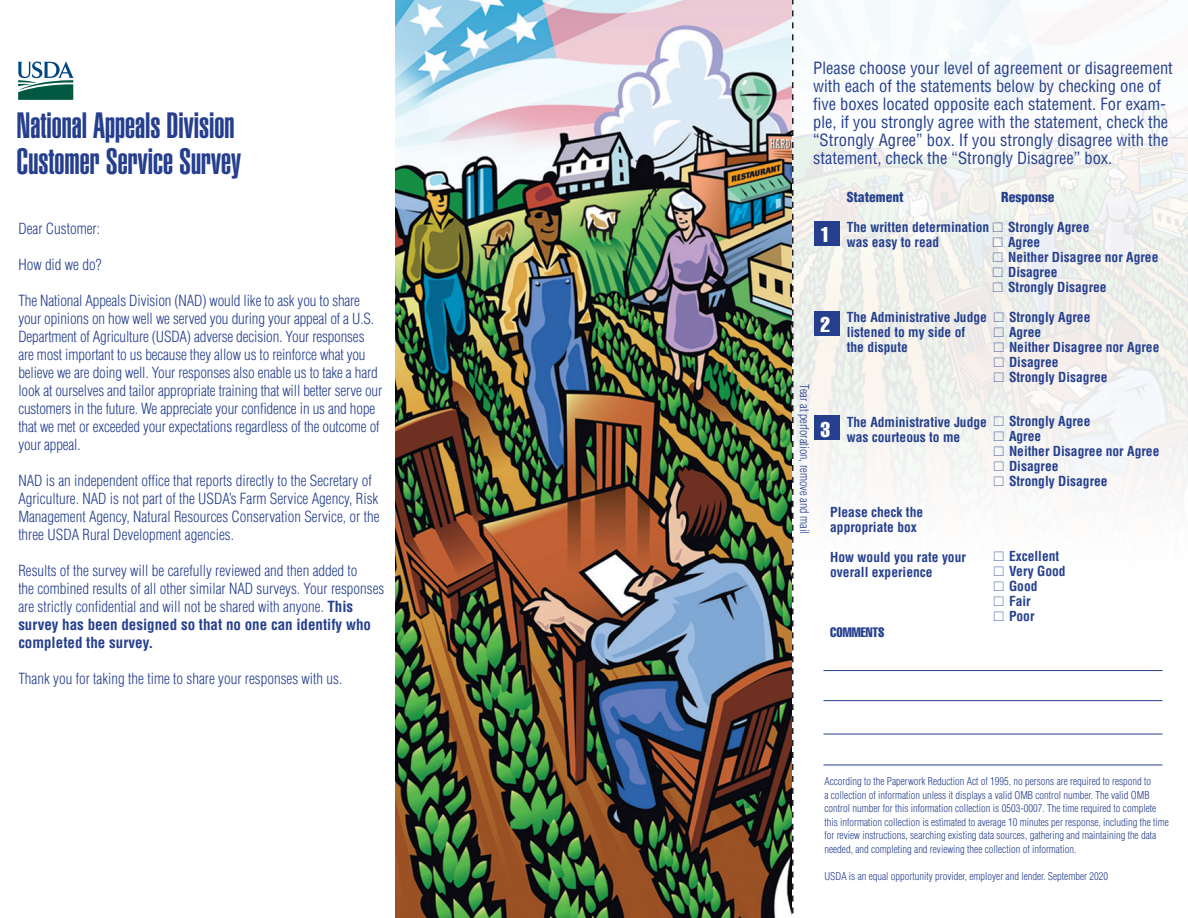
<style>
.page{position:relative;width:1188px;height:918px;background:#fff}
.page>*{position:absolute;margin:0;border:0;box-sizing:border-box;transform-origin:0 0}
.t1{font:900 extra-condensed 36px/36px "Helvetica";color:#253f8e}
.t2{font:extra-condensed 21px "Helvetica";color:#fff}
.t3{font:condensed 16.5px/18px "Helvetica";color:#253f8e}
.t4{font:300 condensed 15px/18px "Helvetica";letter-spacing:-.01em;color:#253f8e}
.t5{font:700 condensed 13.5px/15px "Helvetica";color:#253f8e}
.t6{font:900 condensed 13.5px "Helvetica";color:#253f8e}
.t7{font:extra-condensed 13.5px "Helvetica";color:#253f8e}
.t8{font:300 condensed 12px "Helvetica";color:#253f8e}
.t9{font:300 condensed 10.5px/13.5px "Helvetica";color:#253f8e}
.s1{font-weight:700}
</style>
<div class="page">
<svg style="left:18px;top:61px;width:56px;height:39px"></svg>
<img style="left:794px;top:0;width:394px;height:766px">
<hr style="left:824px;top:670px;width:338px;height:1px;background:#253f8e">
<hr style="left:824px;top:700px;width:338px;height:1px;background:#253f8e">
<hr style="left:824px;top:734px;width:338px;height:1px;background:#253f8e">
<hr style="left:824px;top:765px;width:338px;height:1px;background:#253f8e">
<div style="left:814px;top:221px;width:25px;height:25px;background:#253f8e"></div>
<div style="left:814px;top:311px;width:25px;height:25px;background:#253f8e"></div>
<div style="left:814px;top:416px;width:25px;height:24px;background:#253f8e"></div>
<img style="left:396px;top:0;width:396px;height:918px">
<svg style="left:792px;top:0;width:2px;height:914px"></svg>
<svg style="left:994px;top:312px;width:10px;height:70px"></svg>
<svg style="left:993px;top:222px;width:10px;height:70px"></svg>
<svg style="left:994px;top:416px;width:10px;height:70px"></svg>
<svg style="left:994px;top:551px;width:10px;height:70px"></svg>
<h1 class="t1" style="left:17px;top:107px;width:226px">National Appeals Division<br>Customer Service Survey</h1>
<p class="t4" style="left:18px;top:219px;width:83px">Dear Customer:</p>
<p class="t4" style="left:18px;top:255px;width:85px">How did we do?</p>
<p class="t4" style="left:18px;top:291px;width:365px">The National Appeals Division (NAD) would like to ask you to share your opinions on how well we served you during your appeal of a U.S.<br>Department of Agriculture (USDA) adverse decision. Your responses are most important to us because they allow us to reinforce what you believe we are doing well. Your responses also enable us to take a hard look at ourselves and tailor appropriate training that will better serve our customers in the future. We appreciate your confidence in us and hope that we met or exceeded your expectations regardless of the outcome of your appeal.</p>
<p class="t4" style="left:18px;top:471px;width:363px">NAD is an independent office that reports directly to the Secretary of Agriculture. NAD is not part of the USDA’s Farm Service Agency, Risk Management Agency, Natural Resources Conservation Service, or the three USDA Rural Development agencies.</p>
<p class="t4" style="left:18px;top:561px;width:368px">Results of the survey will be carefully reviewed and then added to<br>the combined results of all other similar NAD surveys. Your responses are strictly confidential and will not be shared with anyone. <span class="s1">This survey has been designed so that no one can identify who completed the survey.</span></p>
<p class="t4" style="left:18px;top:669px;width:326px">Thank you for taking the time to share your responses with us.</p>
<p class="t3" style="left:813px;top:59px;width:361px">Please choose your level of agreement or disagreement with each of the statements below by checking one of five boxes located opposite each statement. For exam&shy;ple, if you strongly agree with the statement, check the “Strongly Agree” box. If you strongly disagree with the statement, check the “Strongly Disagree” box.</p>
<p class="t8" style="left:812px;top:384px;width:151px;rotate:90deg">Tear at perforation, remove and mail</p>
<h2 class="t2" style="left:821px;top:221px;width:11px">1</h2>
<p class="t6" style="left:847px;top:189px;width:58px">Statement</p>
<p class="t6" style="left:1001px;top:189px;width:55px">Response</p>
<p class="t5" style="left:847px;top:220px;width:144px">The written determination was easy to read</p>
<p class="t5" style="left:1008px;top:219px;width:152px">Strongly Agree<br>Agree<br>Neither Disagree nor Agree<br>Disagree<br>Strongly Disagree</p>
<h2 class="t2" style="left:821px;top:312px;width:11px">2</h2>
<p class="t5" style="left:847px;top:310px;width:142px">The Administrative Judge listened to my side of<br>the dispute</p>
<p class="t5" style="left:1009px;top:309px;width:152px">Strongly Agree<br>Agree<br>Neither Disagree nor Agree<br>Disagree<br>Strongly Disagree</p>
<h2 class="t2" style="left:821px;top:416px;width:11px">3</h2>
<p class="t5" style="left:847px;top:415px;width:142px">The Administrative Judge was courteous to me</p>
<p class="t5" style="left:1009px;top:413px;width:152px">Strongly Agree<br>Agree<br>Neither Disagree nor Agree<br>Disagree<br>Strongly Disagree</p>
<p class="t5" style="left:830px;top:505px;width:94px">Please check the appropriate box</p>
<p class="t5" style="left:830px;top:550px;width:137px">How would you rate your overall experience</p>
<p class="t7" style="left:830px;top:624px;width:56px">COMMENTS</p>
<p class="t5" style="left:1009px;top:548px;width:58px">Excellent<br>Very Good<br>Good<br>Fair<br>Poor</p>
<p class="t9" style="left:824px;top:775px;width:346px">According to the Paperwork Reduction Act of 1995, no persons are required to respond to<br>a collection of information unless it displays a valid OMB control number. The valid OMB control number for this information collection is 0503-0007. The time required to complete this information collection is estimated to average 10 minutes per response, including the time for review instructions, searching existing data sources, gathering and maintaining the data needed, and completing and reviewing thee collection of information.</p>
<p class="t9" style="left:824px;top:869px;width:285px">USDA is an equal opportunity provider, employer and lender. September 2020</p>
</div>
